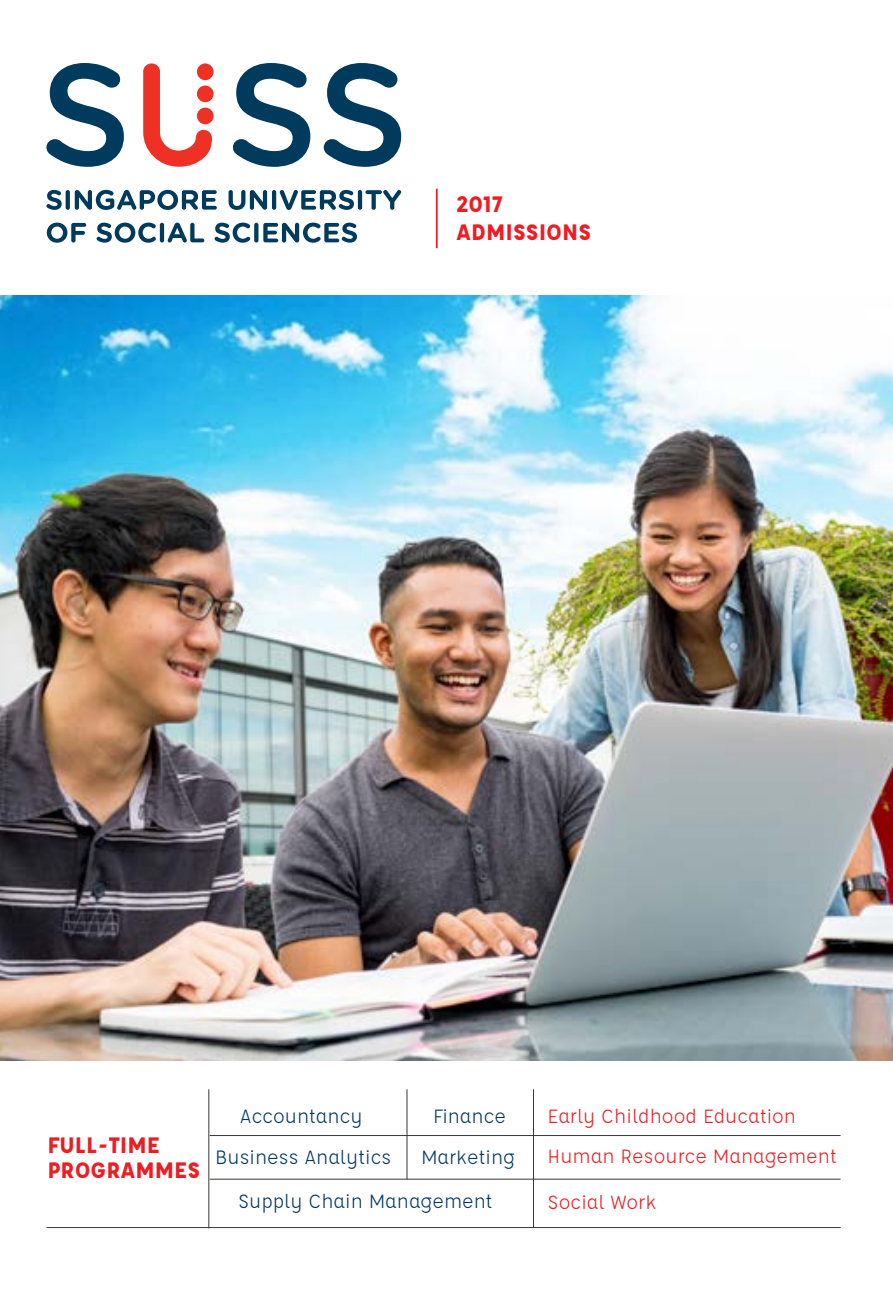
<style>
.page{position:relative;width:893px;height:1290px;background:#fff}
.page>*{position:absolute;margin:0;border:0;box-sizing:border-box;transform-origin:0 0}
.t1{font:700 24.5px/28px "Affogato";color:#ed1d24}
.t2{font:21px "Affogato";color:#003764}
.t3{font:21px/39.6px "Affogato";color:#ed1d24}
</style>
<div class="page">
<img style="left:0;top:295px;width:893px;height:765px">
<svg style="left:46px;top:190px;width:16px;height:20px"></svg>
<svg style="left:66px;top:190px;width:4px;height:20px"></svg>
<svg style="left:75px;top:190px;width:142px;height:20px"></svg>
<svg style="left:229px;top:190px;width:38px;height:20px"></svg>
<hr style="left:272px;top:190px;width:4px;height:20px;background:#003a5d;border-radius:2px">
<svg style="left:280px;top:190px;width:74px;height:20px"></svg>
<hr style="left:358px;top:190px;width:4px;height:20px;background:#003a5d;border-radius:2px">
<svg style="left:365px;top:190px;width:36px;height:20px"></svg>
<svg style="left:47px;top:223px;width:39px;height:20px"></svg>
<svg style="left:97px;top:223px;width:59px;height:20px"></svg>
<hr style="left:160px;top:223px;width:4px;height:19px;background:#003a5d;border-radius:2px">
<svg style="left:168px;top:223px;width:36px;height:19px"></svg>
<svg style="left:215px;top:223px;width:35px;height:20px"></svg>
<svg style="left:254px;top:223px;width:4px;height:19px"></svg>
<svg style="left:263px;top:223px;width:94px;height:20px"></svg>
<svg style="left:233px;top:63px;width:77px;height:104px"></svg>
<svg style="left:324px;top:63px;width:77px;height:104px"></svg>
<svg style="left:46px;top:63px;width:78px;height:104px"></svg>
<svg style="left:143px;top:63px;width:70px;height:104px"></svg>
<div style="left:197px;top:63px;width:17px;height:17px;background:#ee3124;border-radius:50%"></div>
<div style="left:197px;top:86px;width:17px;height:16px;background:#ee3124;border-radius:50%"></div>
<div style="left:197px;top:108px;width:17px;height:16px;background:#ee3124;border-radius:50%"></div>
<hr style="left:208px;top:1089px;width:1px;height:139px;background:#383936">
<hr style="left:210px;top:1179px;width:631px;height:1px;background:#383936">
<hr style="left:210px;top:1135px;width:631px;height:1px;background:#383936">
<hr style="left:407px;top:1089px;width:1px;height:90px;background:#383936">
<hr style="left:533px;top:1089px;width:1px;height:138px;background:#383936">
<hr style="left:436px;top:189px;width:2px;height:59px;background:#ed1d24">
<hr style="left:46px;top:1227px;width:795px;height:1px;background:#383936">
<p class="t1" style="left:456px;top:189px;width:136px">2017<br>ADMISSIONS</p>
<p class="t1" style="left:47px;top:1132px;width:154px;line-height:24.5px">FULL-TIME<br>PROGRAMMES</p>
<p class="t2" style="left:240px;top:1103px;width:124px">Accountancy</p>
<p class="t2" style="left:215px;top:1143px;width:178px">Business Analytics</p>
<p class="t2" style="left:433px;top:1103px;width:74px">Finance</p>
<p class="t2" style="left:421px;top:1144px;width:95px">Marketing</p>
<p class="t2" style="left:238px;top:1188px;width:256px">Supply Chain Management</p>
<p class="t3" style="left:548px;top:1096px;width:291px">Early Childhood Education<br>Human Resource Management</p>
<p class="t3" style="left:548px;top:1182px;width:110px">Social Work</p>
</div>
